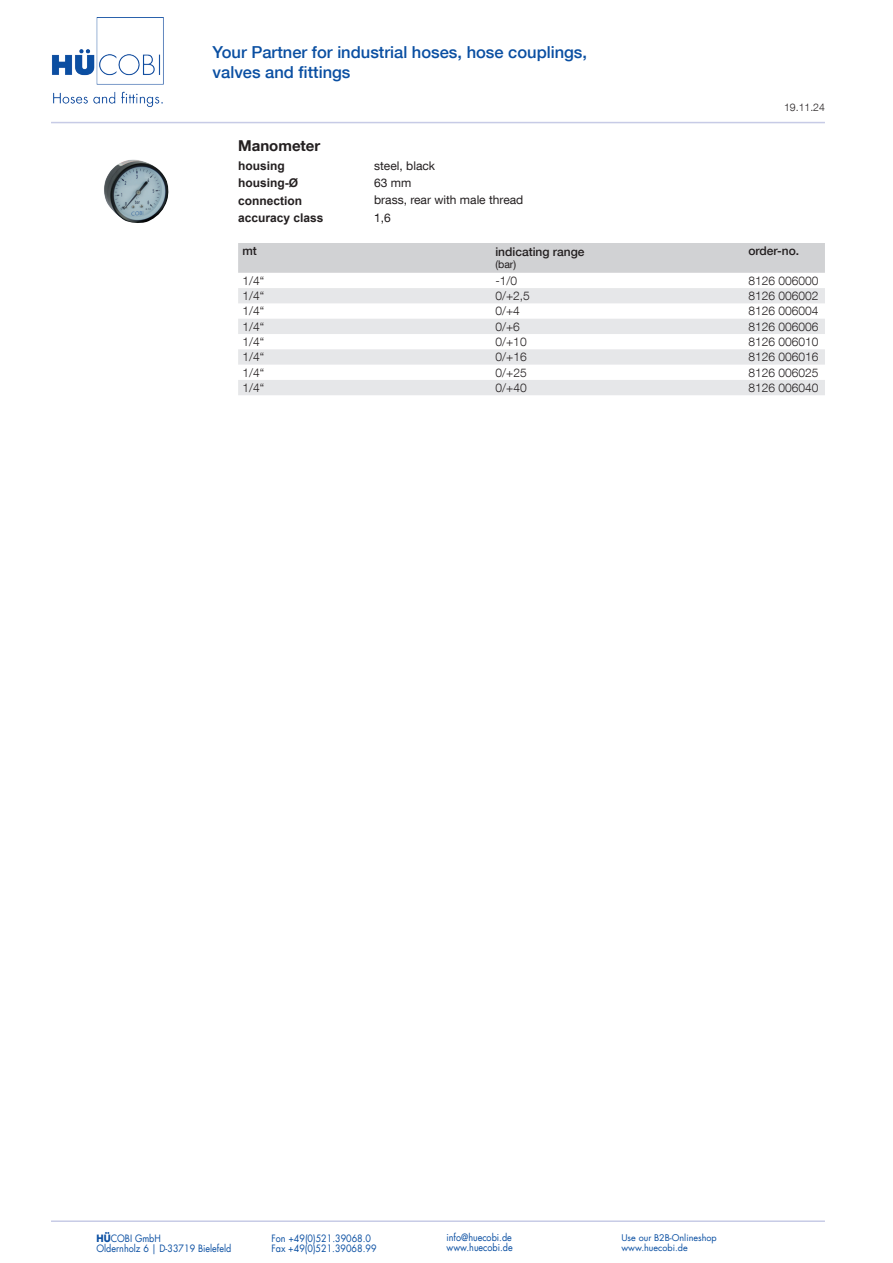
<style>
.page{position:relative;width:893px;height:1263px;background:#fff}
.page>*{position:absolute;margin:0;border:0;box-sizing:border-box;transform-origin:0 0}
.t1{font:500 16.5px/19.8px "Helvetica Neue LT Com";color:#0a4fa2}
.t2{font:700 15px "Helvetica Neue LT Com";color:#231f20}
.t3{font:300 12px "Helvetica Neue LT Com";color:#231f20}
.t4{font:12px "Helvetica Neue LT Com";color:#231f20}
.t5{font:700 12px "Arial";color:#231f20}
.t6{font:500 12px "Helvetica Neue LT Com";color:#231f20}
.t7{font:300 10.5px "Helvetica Neue LT Com";color:#231f20}
.t8{font:10.5px "Helvetica Neue LT Com";color:#231f20}
.t9{font:9.9px "Futura LT";color:#0a4fa2;scale:.91 1}
.t10{font:9px "Futura LT";color:#0a4fa2}
.s1{font-weight:700}
</style>
<div class="page">
<hr style="left:51px;top:122px;width:774px;height:1px;background:#c7cbe6">
<hr style="left:51px;top:1220px;width:774px;height:2px;background:#c7cbe6">
<img style="left:52px;top:17px;width:112px;height:90px">
<div style="left:238px;top:243px;width:587px;height:30px;background:#d1d2d4"></div>
<svg style="left:238px;top:288px;width:587px;height:107px;fill:#e6e7e9"></svg>
<img style="left:104px;top:160px;width:65px;height:63px">
<h1 class="t1" style="left:213px;top:42px;width:376px">Your Partner for industrial hoses, hose couplings, valves and fittings</h1>
<p class="t2" style="left:238px;top:136px;width:84px">Manometer</p>
<p class="t5" style="left:238px;top:157px;width:48px">housing</p>
<p class="t4" style="left:374px;top:158px;width:62px">steel, black</p>
<p class="t5" style="left:238px;top:175px;width:61px">housing-Ø</p>
<p class="t4" style="left:374px;top:175px;width:39px">63 mm</p>
<p class="t5" style="left:238px;top:192px;width:66px">connection</p>
<p class="t4" style="left:374px;top:193px;width:151px">brass, rear with male thread</p>
<p class="t5" style="left:238px;top:209px;width:87px">accuracy class</p>
<p class="t4" style="left:374px;top:210px;width:18px">1,6</p>
<p class="t6" style="left:242px;top:243px;width:16px">mt</p>
<p class="t6" style="left:495px;top:244px;width:91px">indicating range</p>
<p class="t8" style="left:495px;top:258px;width:22px">(bar)</p>
<p class="t7" style="left:784px;top:101px;width:42px">19.11.24</p>
<p class="t6" style="left:748px;top:243px;width:52px">order-no.</p>
<p class="t3" style="left:242px;top:273px;width:23px">1/4“</p>
<p class="t3" style="left:495px;top:273px;width:23px">-1/0</p>
<p class="t3" style="left:748px;top:273px;width:72px">8126 006000</p>
<p class="t3" style="left:242px;top:288px;width:23px">1/4“</p>
<p class="t3" style="left:495px;top:288px;width:36px">0/+2,5</p>
<p class="t3" style="left:748px;top:288px;width:72px">8126 006002</p>
<p class="t3" style="left:242px;top:304px;width:23px">1/4“</p>
<p class="t3" style="left:495px;top:304px;width:26px">0/+4</p>
<p class="t3" style="left:748px;top:304px;width:72px">8126 006004</p>
<p class="t3" style="left:242px;top:319px;width:23px">1/4“</p>
<p class="t3" style="left:495px;top:319px;width:26px">0/+6</p>
<p class="t3" style="left:748px;top:319px;width:72px">8126 006006</p>
<p class="t3" style="left:242px;top:334px;width:23px">1/4“</p>
<p class="t3" style="left:495px;top:334px;width:33px">0/+10</p>
<p class="t3" style="left:748px;top:334px;width:72px">8126 006010</p>
<p class="t3" style="left:242px;top:350px;width:23px">1/4“</p>
<p class="t3" style="left:495px;top:350px;width:33px">0/+16</p>
<p class="t3" style="left:748px;top:350px;width:72px">8126 006016</p>
<p class="t3" style="left:242px;top:365px;width:23px">1/4“</p>
<p class="t3" style="left:495px;top:365px;width:33px">0/+25</p>
<p class="t3" style="left:748px;top:365px;width:72px">8126 006025</p>
<p class="t3" style="left:242px;top:380px;width:23px">1/4“</p>
<p class="t3" style="left:495px;top:380px;width:33px">0/+40</p>
<p class="t3" style="left:748px;top:380px;width:72px">8126 006040</p>
<p class="t9" style="left:97px;top:1232px;width:72px"><span class="s1">HÜ</span>COBI GmbH</p>
<p class="t9" style="left:271px;top:1232px;width:111px">Fon +49(0)521.39068.0</p>
<p class="t9" style="left:446px;top:1231px;width:73px">info@huecobi.de</p>
<p class="t10" style="left:621px;top:1231px;width:97px">Use our B2B-Onlineshop</p>
<p class="t9" style="left:97px;top:1242px;width:150px">Oldernholz 6 | D-33719 Bielefeld</p>
<p class="t9" style="left:271px;top:1242px;width:117px">Fax +49(0)521.39068.99</p>
<p class="t9" style="left:446px;top:1241px;width:74px">www.huecobi.de</p>
<p class="t10" style="left:621px;top:1242px;width:68px">www.huecobi.de</p>
</div>
